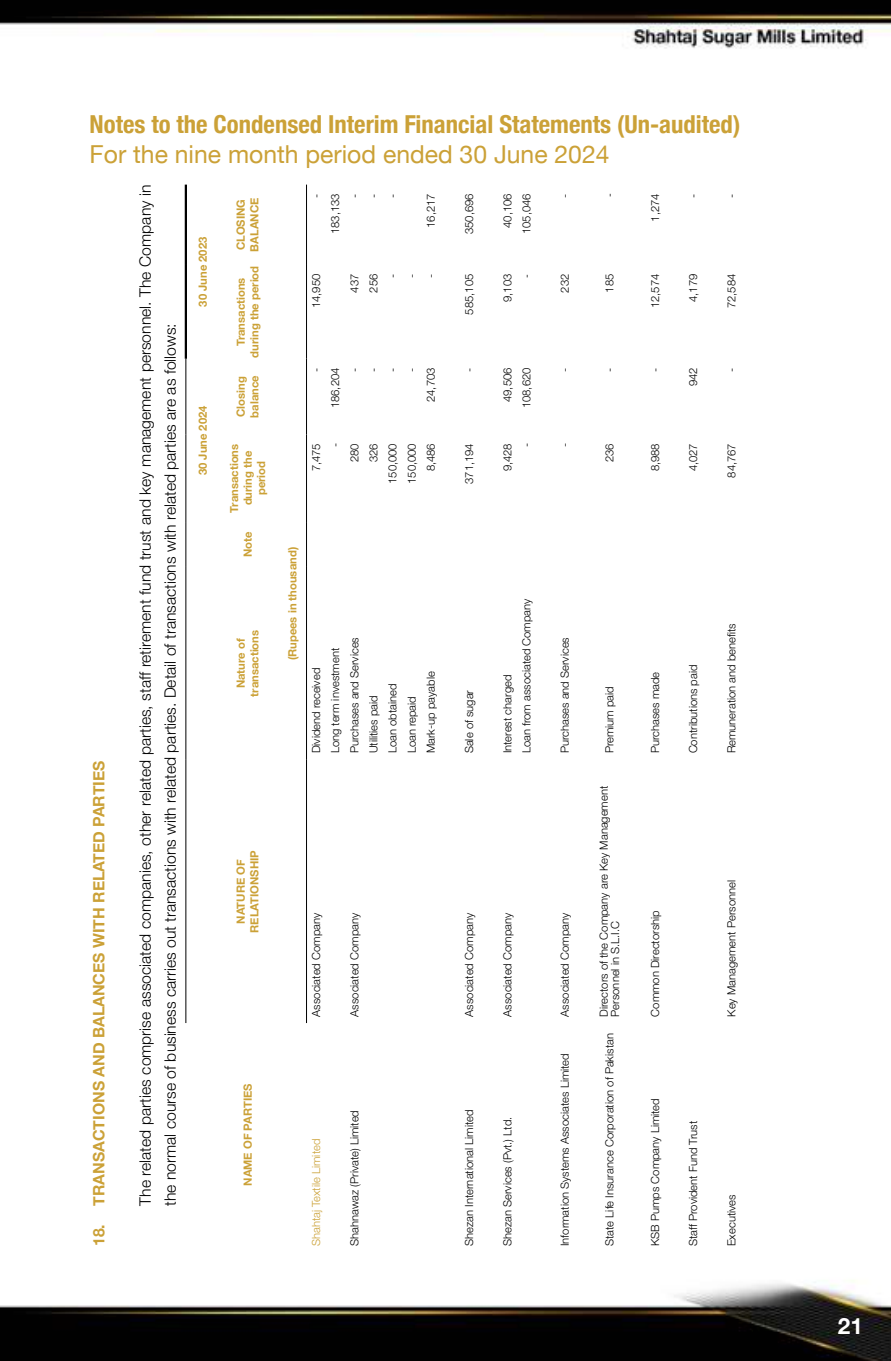
<style>
.page{position:relative;width:891px;height:1361px;background:#fff}
.page>*{position:absolute;margin:0;border:0;box-sizing:border-box;transform-origin:0 0}
.t1{font:700 condensed 24.75px "Helvetica Neue";color:#cba137}
.t2{font:24.75px "Helvetica Neue";color:#cba137}
.t3{font:700 22.5px "Helvetica Neue LT Std";color:#fff}
.t4{font:300 15.75px/24.8px "Helvetica Neue LT Std";color:#000}
.t5{font:700 15.75px "Helvetica Neue";color:#cba137}
.t6{font:300 11.25px/11.2px "Helvetica Neue LT Std";color:#000}
.t7{font:700 11.25px/13.5px "Helvetica Neue";color:#cba137;text-align:center}
.t8{font:300 11.25px "Helvetica Neue LT Std";color:#cba137}
.t9{font:300 11.25px "Helvetica Neue LT Std";color:#000;scale:.91 1}
</style>
<div class="page">
<img style="left:0;top:0;width:891px;height:1361px">
<hr style="left:306px;top:760px;width:1px;height:263px;background:#000">
<hr style="left:306px;top:567px;width:1px;height:193px;background:#000">
<hr style="left:306px;top:522px;width:1px;height:45px;background:#000">
<hr style="left:306px;top:434px;width:1px;height:88px;background:#000">
<hr style="left:306px;top:359px;width:1px;height:75px;background:#000">
<hr style="left:306px;top:265px;width:1px;height:94px;background:#000">
<hr style="left:306px;top:185px;width:1px;height:80px;background:#000">
<hr style="left:185px;top:567px;width:1px;height:193px;background:#000">
<hr style="left:185px;top:522px;width:1px;height:45px;background:#000">
<hr style="left:185px;top:434px;width:1px;height:88px;background:#000">
<hr style="left:185px;top:359px;width:1px;height:75px;background:#000">
<hr style="left:185px;top:265px;width:2px;height:94px;background:#000">
<hr style="left:185px;top:185px;width:2px;height:80px;background:#000">
<hr style="left:185px;top:760px;width:1px;height:263px;background:#000">
<h1 class="t1" style="left:90px;top:104px;width:652px">Notes to the Condensed Interim Financial Statements (Un-audited)</h1>
<h1 class="t2" style="left:90px;top:136px;width:521px">For the nine month period ended 30 June 2024</h1>
<h3 class="t5" style="left:87px;top:1246px;width:487px;rotate:-90deg">18. TRANSACTIONS AND BALANCES WITH RELATED PARTIES</h3>
<p class="t4" style="left:133px;top:1206px;width:1022px;rotate:-90deg">The related parties comprise associated companies, other related parties, staff retirement fund trust and key management personnel. The Company in the normal course of business carries out transactions with related parties. Detail of transactions with related parties are as follows:</p>
<p class="t7" style="left:197px;top:307px;width:71px;rotate:-90deg">30 June 2023</p>
<p class="t7" style="left:197px;top:475px;width:71px;rotate:-90deg">30 June 2024</p>
<p class="t7" style="left:234px;top:252px;width:55px;text-align:left;rotate:-90deg">CLOSING<br>BALANCE</p>
<p class="t7" style="left:234px;top:358px;width:94px;rotate:-90deg">Transactions during the period</p>
<p class="t7" style="left:234px;top:418px;width:44px;text-align:left;rotate:-90deg">Closing balance</p>
<p class="t7" style="left:228px;top:512px;width:70px;rotate:-90deg">Transactions during the period</p>
<p class="t7" style="left:241px;top:557px;width:27px;rotate:-90deg">Note</p>
<p class="t7" style="left:234px;top:697px;width:68px;rotate:-90deg">Nature of transactions</p>
<p class="t6" style="left:310px;top:198px;width:6px;rotate:-90deg">-</p>
<p class="t6" style="left:329px;top:234px;width:42px;rotate:-90deg">183,133</p>
<p class="t6" style="left:349px;top:198px;width:6px;rotate:-90deg">-</p>
<p class="t6" style="left:368px;top:198px;width:6px;rotate:-90deg">-</p>
<p class="t6" style="left:387px;top:198px;width:6px;rotate:-90deg">-</p>
<p class="t6" style="left:310px;top:308px;width:36px;rotate:-90deg">14,950</p>
<p class="t6" style="left:349px;top:293px;width:20px;rotate:-90deg">437</p>
<p class="t6" style="left:368px;top:293px;width:20px;rotate:-90deg">256</p>
<p class="t6" style="left:387px;top:278px;width:6px;rotate:-90deg">-</p>
<p class="t6" style="left:425px;top:228px;width:36px;rotate:-90deg">16,217</p>
<p class="t6" style="left:406px;top:278px;width:6px;rotate:-90deg">-</p>
<p class="t6" style="left:425px;top:278px;width:6px;rotate:-90deg">-</p>
<p class="t6" style="left:310px;top:372px;width:6px;rotate:-90deg">-</p>
<p class="t6" style="left:329px;top:408px;width:42px;rotate:-90deg">186,204</p>
<p class="t6" style="left:349px;top:372px;width:6px;rotate:-90deg">-</p>
<p class="t6" style="left:368px;top:372px;width:6px;rotate:-90deg">-</p>
<p class="t6" style="left:387px;top:372px;width:6px;rotate:-90deg">-</p>
<p class="t6" style="left:406px;top:372px;width:6px;rotate:-90deg">-</p>
<p class="t6" style="left:425px;top:402px;width:36px;rotate:-90deg">24,703</p>
<p class="t6" style="left:310px;top:471px;width:30px;rotate:-90deg">7,475</p>
<p class="t6" style="left:329px;top:447px;width:6px;rotate:-90deg">-</p>
<p class="t6" style="left:349px;top:462px;width:20px;rotate:-90deg">280</p>
<p class="t6" style="left:368px;top:462px;width:20px;rotate:-90deg">326</p>
<p class="t6" style="left:387px;top:484px;width:42px;rotate:-90deg">150,000</p>
<p class="t6" style="left:406px;top:484px;width:42px;rotate:-90deg">150,000</p>
<p class="t6" style="left:425px;top:471px;width:30px;rotate:-90deg">8,486</p>
<p class="t7" style="left:286px;top:660px;width:115px;rotate:-90deg">(Rupees in thousand)</p>
<p class="t6" style="left:310px;top:753px;width:87px;rotate:-90deg">Dividend received</p>
<p class="t6" style="left:329px;top:753px;width:107px;rotate:-90deg">Long term investment</p>
<p class="t6" style="left:349px;top:753px;width:118px;rotate:-90deg">Purchases and Services</p>
<p class="t6" style="left:368px;top:753px;width:59px;rotate:-90deg">Utilities paid</p>
<p class="t6" style="left:387px;top:753px;width:71px;rotate:-90deg">Loan obtained</p>
<p class="t6" style="left:406px;top:753px;width:59px;rotate:-90deg">Loan repaid</p>
<p class="t6" style="left:425px;top:753px;width:83px;rotate:-90deg">Mark-up payable</p>
<p class="t7" style="left:234px;top:933px;width:84px;rotate:-90deg">NATURE OF<br>RELATIONSHIP</p>
<p class="t7" style="left:241px;top:1186px;width:104px;rotate:-90deg">NAME OF PARTIES</p>
<p class="t6" style="left:310px;top:1017px;width:105px;rotate:-90deg">Associated Company</p>
<p class="t6" style="left:349px;top:1017px;width:105px;rotate:-90deg">Associated Company</p>
<p class="t8" style="left:309px;top:1246px;width:109px;rotate:-90deg">Shahtaj Textile Limited</p>
<p class="t6" style="left:349px;top:1246px;width:138px;rotate:-90deg">Shahnawaz (Private) Limited</p>
<p class="t6" style="left:463px;top:234px;width:42px;rotate:-90deg">350,696</p>
<p class="t6" style="left:502px;top:228px;width:36px;rotate:-90deg">40,106</p>
<p class="t6" style="left:521px;top:234px;width:42px;rotate:-90deg">105,046</p>
<p class="t6" style="left:559px;top:198px;width:6px;rotate:-90deg">-</p>
<p class="t6" style="left:463px;top:315px;width:42px;rotate:-90deg">585,105</p>
<p class="t6" style="left:502px;top:302px;width:30px;rotate:-90deg">9,103</p>
<p class="t9" style="left:520px;top:278px;width:6px;rotate:-90deg">-</p>
<p class="t6" style="left:559px;top:293px;width:20px;rotate:-90deg">232</p>
<p class="t6" style="left:463px;top:372px;width:6px;rotate:-90deg">-</p>
<p class="t6" style="left:502px;top:402px;width:36px;rotate:-90deg">49,506</p>
<p class="t6" style="left:521px;top:408px;width:42px;rotate:-90deg">108,620</p>
<p class="t6" style="left:559px;top:372px;width:6px;rotate:-90deg">-</p>
<p class="t6" style="left:463px;top:484px;width:42px;rotate:-90deg">371,194</p>
<p class="t6" style="left:502px;top:471px;width:30px;rotate:-90deg">9,428</p>
<p class="t6" style="left:521px;top:447px;width:6px;rotate:-90deg">-</p>
<p class="t6" style="left:559px;top:447px;width:6px;rotate:-90deg">-</p>
<p class="t6" style="left:463px;top:753px;width:65px;rotate:-90deg">Sale of sugar</p>
<p class="t6" style="left:502px;top:753px;width:80px;rotate:-90deg">Interest charged</p>
<p class="t6" style="left:521px;top:753px;width:156px;rotate:-90deg">Loan from associated Company</p>
<p class="t6" style="left:559px;top:753px;width:118px;rotate:-90deg">Purchases and Services</p>
<p class="t6" style="left:463px;top:1017px;width:105px;rotate:-90deg">Associated Company</p>
<p class="t6" style="left:502px;top:1017px;width:105px;rotate:-90deg">Associated Company</p>
<p class="t6" style="left:463px;top:1246px;width:138px;rotate:-90deg">Shezan International Limited</p>
<p class="t6" style="left:502px;top:1246px;width:131px;rotate:-90deg">Shezan Services (Pvt.) Ltd.</p>
<p class="t6" style="left:559px;top:1017px;width:105px;rotate:-90deg">Associated Company</p>
<p class="t6" style="left:559px;top:1246px;width:194px;rotate:-90deg">Information Systems Associates Limited</p>
<p class="t9" style="left:603px;top:197px;width:6px;rotate:-90deg">-</p>
<p class="t6" style="left:604px;top:293px;width:20px;rotate:-90deg">185</p>
<p class="t6" style="left:604px;top:372px;width:6px;rotate:-90deg">-</p>
<p class="t6" style="left:604px;top:462px;width:20px;rotate:-90deg">236</p>
<p class="t6" style="left:604px;top:753px;width:69px;rotate:-90deg">Premium paid</p>
<p class="t6" style="left:598px;top:1017px;width:232px;rotate:-90deg">Directors of the Company are Key Management<br>Personnel in S.L.I.C</p>
<p class="t6" style="left:604px;top:1246px;width:214px;rotate:-90deg">State Life Insurance Corporation of Pakistan</p>
<p class="t6" style="left:649px;top:222px;width:30px;rotate:-90deg">1,274</p>
<p class="t6" style="left:687px;top:198px;width:6px;rotate:-90deg">-</p>
<p class="t6" style="left:726px;top:198px;width:6px;rotate:-90deg">-</p>
<p class="t6" style="left:649px;top:308px;width:36px;rotate:-90deg">12,574</p>
<p class="t6" style="left:687px;top:302px;width:30px;rotate:-90deg">4,179</p>
<p class="t6" style="left:726px;top:308px;width:36px;rotate:-90deg">72,584</p>
<p class="t6" style="left:649px;top:372px;width:6px;rotate:-90deg">-</p>
<p class="t6" style="left:687px;top:386px;width:20px;rotate:-90deg">942</p>
<p class="t6" style="left:726px;top:372px;width:6px;rotate:-90deg">-</p>
<p class="t6" style="left:649px;top:471px;width:30px;rotate:-90deg">8,988</p>
<p class="t6" style="left:687px;top:471px;width:30px;rotate:-90deg">4,027</p>
<p class="t6" style="left:726px;top:478px;width:36px;rotate:-90deg">84,767</p>
<p class="t6" style="left:649px;top:753px;width:83px;rotate:-90deg">Purchases made</p>
<p class="t6" style="left:687px;top:753px;width:90px;rotate:-90deg">Contributions paid</p>
<p class="t6" style="left:726px;top:753px;width:132px;rotate:-90deg">Remuneration and benefits</p>
<p class="t6" style="left:649px;top:1017px;width:108px;rotate:-90deg">Common Directorship</p>
<p class="t6" style="left:726px;top:1017px;width:138px;rotate:-90deg">Key Management Personnel</p>
<p class="t6" style="left:649px;top:1246px;width:149px;rotate:-90deg">KSB Pumps Company Limited</p>
<p class="t6" style="left:687px;top:1246px;width:127px;rotate:-90deg">Staff Provident Fund Trust</p>
<p class="t6" style="left:726px;top:1246px;width:53px;rotate:-90deg">Executives</p>
<h2 class="t3" style="left:838px;top:1312px;width:27px">21</h2>
</div>
